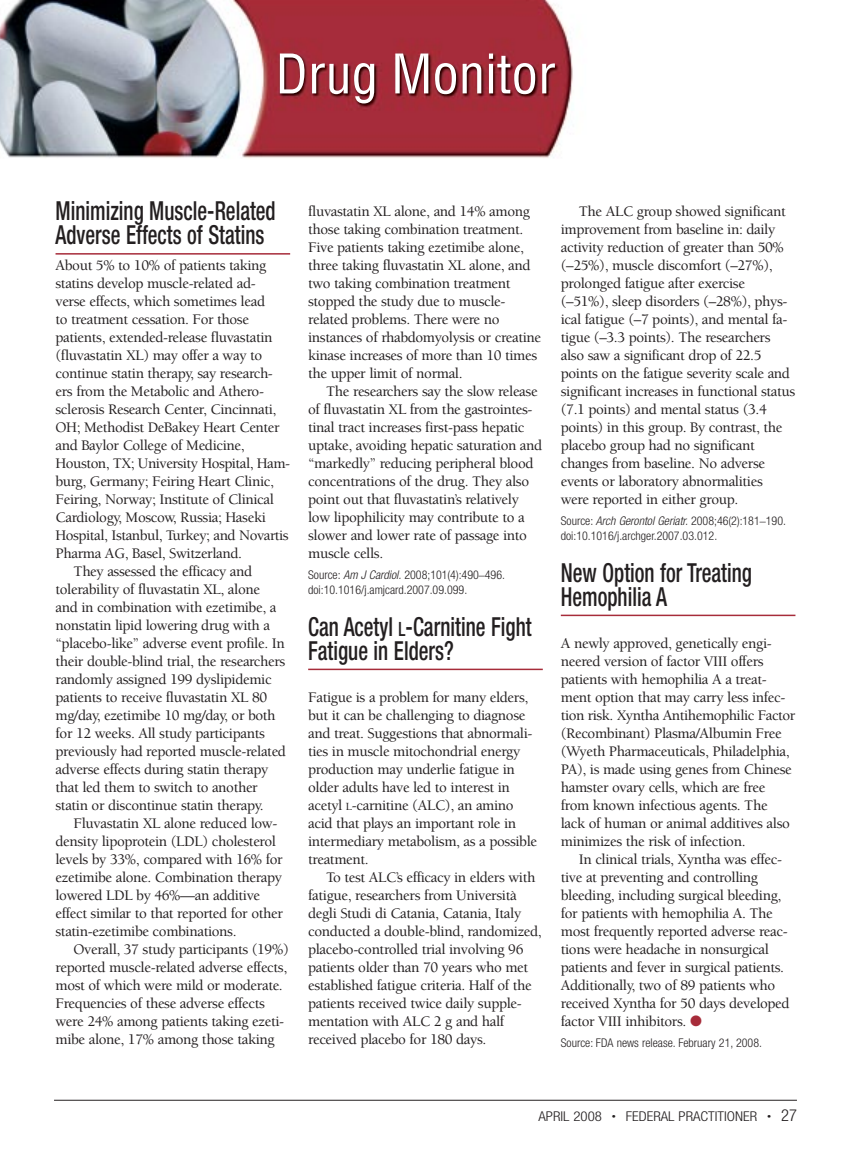
<style>
.page{position:relative;width:851px;height:1161px;background:#fff}
.page>*{position:absolute;margin:0;border:0;box-sizing:border-box;transform-origin:0 0}
.t1{font:500 condensed 26.25px/24px "Helvetica Neue";color:#231f20;scale:.8 1}
.t2{font:500 15px/18px "Berkeley";letter-spacing:-.025em;color:#231f20}
.t3{font:300 condensed 13.5px "Helvetica Neue";color:#231f20;scale:1.1 1}
.t4{font:300 condensed 12px/15px "Helvetica Neue";color:#231f20}
.s1{font-style:italic}
.s2{font-family:"Times New Roman";font-weight:400;font-stretch:normal}
.s3{font-size:19.65px}
.s4{font-size:11.25px}
.s5{color:#a72c3a}
.s6{font-size:7.5px}
.s7{font-size:16.5px}
</style>
<div class="page">
<img style="left:0;top:0;width:573px;height:159px">
<img style="left:280px;top:54px;width:275px;height:49px">
<hr style="left:54px;top:1100px;width:742px;height:1px;background:#231f20">
<hr style="left:56px;top:253px;width:234px;height:2px;background:#a72c3a">
<hr style="left:308px;top:669px;width:235px;height:1px;background:#a72c3a">
<hr style="left:561px;top:615px;width:234px;height:1px;background:#a72c3a">
<h1 class="t1" style="left:56px;top:199px;width:277px">Minimizing Muscle-Related<br>Adverse Effects of Statins</h1>
<p class="t2" style="left:56px;top:257px;width:212px">About 5% to 10% of patients taking</p>
<p class="t2" style="left:56px;top:275px;width:202px">statins develop muscle-related ad-</p>
<p class="t2" style="left:56px;top:293px;width:211px">verse effects, which sometimes lead</p>
<p class="t2" style="left:56px;top:311px;width:195px">to treatment cessation. For those</p>
<p class="t2" style="left:56px;top:329px;width:218px">patients, extended-release fluvastatin</p>
<p class="t2" style="left:56px;top:347px;width:208px">(fluvastatin XL) may offer a way to</p>
<p class="t2" style="left:56px;top:365px;width:219px">continue statin therapy, say research-</p>
<p class="t2" style="left:56px;top:383px;width:210px">ers from the Metabolic and Athero-</p>
<p class="t2" style="left:56px;top:401px;width:222px">sclerosis Research Center, Cincinnati,</p>
<p class="t2" style="left:56px;top:419px;width:226px">OH; Methodist DeBakey Heart Center</p>
<p class="t2" style="left:56px;top:437px;width:191px">and Baylor College of Medicine,</p>
<p class="t2" style="left:56px;top:455px;width:236px">Houston, TX; University Hospital, Ham-</p>
<p class="t2" style="left:56px;top:473px;width:220px">burg, Germany; Feiring Heart Clinic,</p>
<p class="t2" style="left:56px;top:491px;width:220px">Feiring, Norway; Institute of Clinical</p>
<p class="t2" style="left:56px;top:509px;width:212px">Cardiology, Moscow, Russia; Haseki</p>
<p class="t2" style="left:56px;top:527px;width:235px">Hospital, Istanbul, Turkey; and Novartis</p>
<p class="t2" style="left:56px;top:545px;width:188px">Pharma AG, Basel, Switzerland.</p>
<p class="t2" style="left:74px;top:563px;width:180px">They assessed the efficacy and</p>
<p class="t2" style="left:56px;top:581px;width:206px">tolerability of fluvastatin XL, alone</p>
<p class="t2" style="left:56px;top:599px;width:222px">and in combination with ezetimibe, a</p>
<p class="t2" style="left:56px;top:617px;width:216px">nonstatin lipid lowering drug with a</p>
<p class="t2" style="left:56px;top:635px;width:231px">“placebo-like” adverse event profile. In</p>
<p class="t2" style="left:56px;top:653px;width:231px">their double-blind trial, the researchers</p>
<p class="t2" style="left:56px;top:671px;width:218px">randomly assigned 199 dyslipidemic</p>
<p class="t2" style="left:56px;top:689px;width:213px">patients to receive fluvastatin XL 80</p>
<p class="t2" style="left:56px;top:707px;width:222px">mg/day, ezetimibe 10 mg/day, or both</p>
<p class="t2" style="left:56px;top:725px;width:211px">for 12 weeks. All study participants</p>
<p class="t2" style="left:56px;top:743px;width:232px">previously had reported muscle-related</p>
<p class="t2" style="left:56px;top:761px;width:214px">adverse effects during statin therapy</p>
<p class="t2" style="left:56px;top:779px;width:204px">that led them to switch to another</p>
<p class="t2" style="left:56px;top:797px;width:209px">statin or discontinue statin therapy.</p>
<p class="t2" style="left:74px;top:815px;width:205px">Fluvastatin XL alone reduced low-</p>
<p class="t2" style="left:56px;top:833px;width:222px">density lipoprotein (LDL) cholesterol</p>
<p class="t2" style="left:56px;top:851px;width:229px">levels by 33%, compared with 16% for</p>
<p class="t2" style="left:56px;top:869px;width:228px">ezetimibe alone. Combination therapy</p>
<p class="t2" style="left:56px;top:887px;width:206px">lowered LDL by 46%—an additive</p>
<p class="t2" style="left:56px;top:905px;width:229px">effect similar to that reported for other</p>
<p class="t2" style="left:56px;top:923px;width:182px">statin-ezetimibe combinations.</p>
<p class="t2" style="left:74px;top:941px;width:217px">Overall, 37 study participants (19%)</p>
<p class="t2" style="left:56px;top:959px;width:233px">reported muscle-related adverse effects,</p>
<p class="t2" style="left:56px;top:977px;width:229px">most of which were mild or moderate.</p>
<p class="t2" style="left:56px;top:995px;width:211px">Frequencies of these adverse effects</p>
<p class="t2" style="left:56px;top:1013px;width:230px">were 24% among patients taking ezeti-</p>
<p class="t2" style="left:56px;top:1031px;width:221px">mibe alone, 17% among those taking</p>
<p class="t2" style="left:308px;top:203px;width:234px">fluvastatin XL alone, and 14% among those taking combination treatment.<br>Five patients taking ezetimibe alone, three taking fluvastatin XL alone, and two taking combination treatment stopped the study due to muscle&shy;related problems. There were no instances of rhabdomyolysis or creatine kinase increases of more than 10 times the upper limit of normal.</p>
<p class="t2" style="left:308px;top:383px;width:235px;text-indent:18px">The researchers say the slow release of fluvastatin XL from the gastrointes&shy;tinal tract increases first-pass hepatic uptake, avoiding hepatic saturation and “markedly” reducing peripheral blood concentrations of the drug. They also point out that fluvastatin’s relatively low lipophilicity may contribute to a slower and lower rate of passage into muscle cells.</p>
<p class="t4" style="left:308px;top:567px;width:198px">Source: <span class="s1">Am J Cardiol.</span> 2008;101(4):490<span class="s2">–</span>496. doi:10.1016/j.amjcard.2007.09.099.</p>
<h1 class="t1" style="left:308px;top:614px;width:281px">Can Acetyl <span class="s3">l</span>-Carnitine Fight<br>Fatigue in Elders?</h1>
<p class="t2" style="left:308px;top:689px;width:230px">Fatigue is a problem for many elders, but it can be challenging to diagnose and treat. Suggestions that abnormali&shy;ties in muscle mitochondrial energy production may underlie fatigue in older adults have led to interest in acetyl <span class="s4">l</span>-carnitine (ALC), an amino acid that plays an important role in intermediary metabolism, as a possible treatment.</p>
<p class="t2" style="left:308px;top:869px;width:235px;text-indent:18px">To test ALC’s efficacy in elders with fatigue, researchers from Università degli Studi di Catania, Catania, Italy conducted a double-blind, randomized, placebo-controlled trial involving 96 patients older than 70 years who met established fatigue criteria. Half of the patients received twice daily supple&shy;mentation with ALC 2 g and half received placebo for 180 days.</p>
<p class="t2" style="left:560px;top:203px;width:236px;text-indent:18px">The ALC group showed significant improvement from baseline in: daily activity reduction of greater than 50% (–25%), muscle discomfort (–27%), prolonged fatigue after exercise (–51%), sleep disorders (–28%), phys&shy;ical fatigue (–7 points), and mental fa&shy;tigue (–3.3 points). The researchers also saw a significant drop of 22.5 points on the fatigue severity scale and significant increases in functional status (7.1 points) and mental status (3.4 points) in this group. By contrast, the placebo group had no significant changes from baseline. No adverse events or laboratory abnormalities<br>were reported in either group.</p>
<p class="t4" style="left:560px;top:513px;width:227px">Source: <span class="s1">Arch Gerontol Geriatr.</span> 2008;46(2):181<span class="s2">–</span>190. doi:10.1016/j.archger.2007.03.012.</p>
<h1 class="t1" style="left:560px;top:560px;width:240px">New Option for Treating<br>Hemophilia A</h1>
<p class="t2" style="left:560px;top:635px;width:236px">A newly approved, genetically engi&shy;neered version of factor VIII offers patients with hemophilia A a treat&shy;ment option that may carry less infec&shy;tion risk. Xyntha Antihemophilic Factor (Recombinant) Plasma/Albumin Free (Wyeth Pharmaceuticals, Philadelphia, PA), is made using genes from Chinese hamster ovary cells, which are free from known infectious agents. The lack of human or animal additives also minimizes the risk of infection.</p>
<p class="t2" style="left:560px;top:851px;width:230px;text-indent:18px">In clinical trials, Xyntha was effec&shy;tive at preventing and controlling bleeding, including surgical bleeding, for patients with hemophilia A. The most frequently reported adverse reac&shy;tions were headache in nonsurgical patients and fever in surgical patients.<br>Additionally, two of 89 patients who received Xyntha for 50 days developed factor VIII inhibitors. <span class="s5">●</span></p>
<p class="t4" style="left:560px;top:1035px;width:203px">Source: FDA news release. February 21, 2008.</p>
<p class="t3" style="left:538px;top:1109px;width:236px">APRIL 2008 <span class="s6">•</span> FEDERAL PRACTITIONER <span class="s6">•</span> <span class="s7">27</span></p>
</div>
